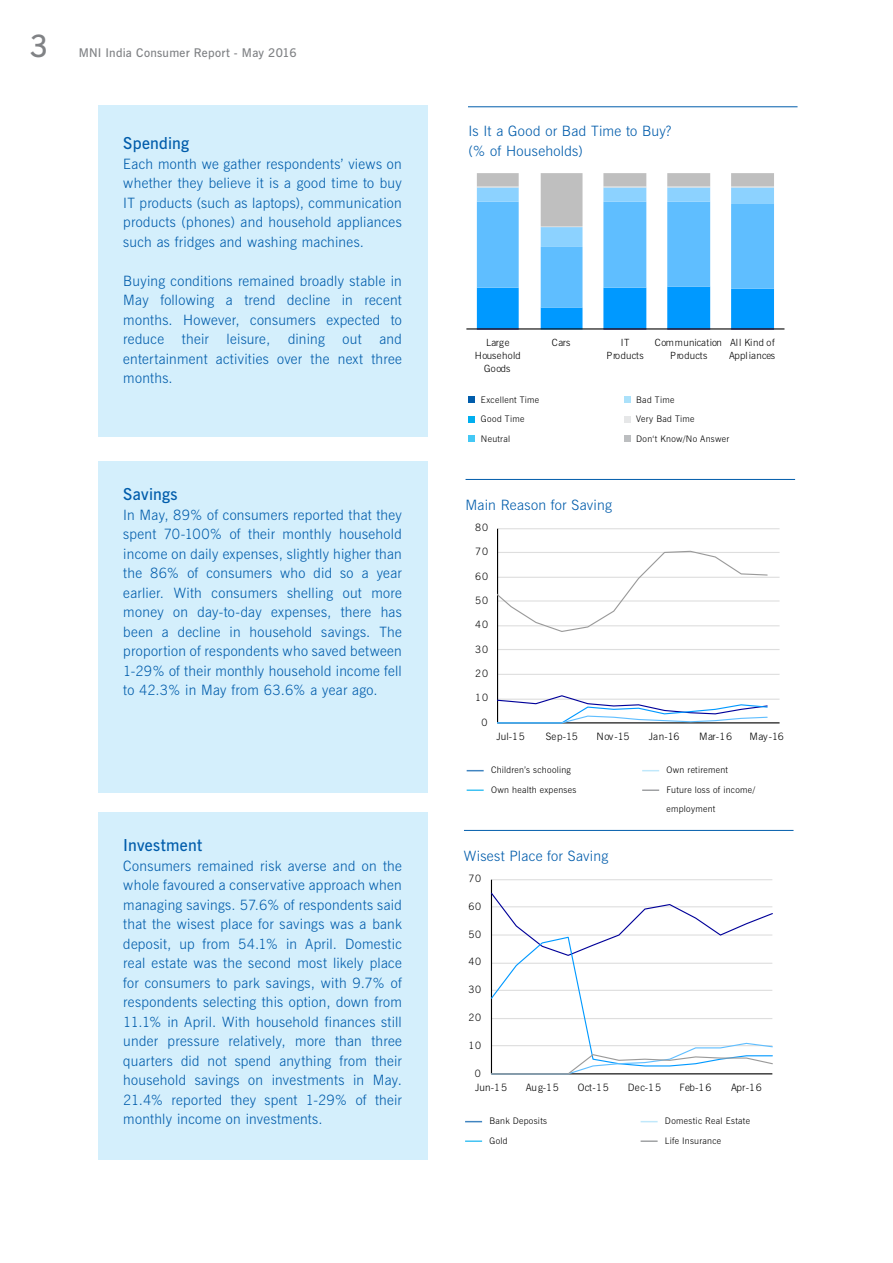
<style>
.page{position:relative;width:893px;height:1263px;background:#fff}
.page>*{position:absolute;margin:0;border:0;box-sizing:border-box;transform-origin:0 0}
.t1{font:30.75px "News Gothic Dm BT";color:#808285}
.t2{font:16.5px "News Gothic Dm BT";letter-spacing:.015em;color:#005cab}
.t3{font:14.25px/19.5px "News Gothic Lt BT";letter-spacing:.02em;color:#005cab;text-align:justify}
.t4{font:12px "News Gothic Dm BT";letter-spacing:.02em;color:#808285}
.t5{font:10.2px "News Gothic Lt BT";letter-spacing:.075em;color:#000}
.t6{font:9.9px/13.2px "News Gothic Lt BT";letter-spacing:.02em;color:#000;text-align:center}
.t7{font:9.9px/13.2px "News Gothic Lt BT";letter-spacing:.04em;color:#000;text-align:center}
.t8{font:9px/19.5px "News Gothic Lt BT";letter-spacing:.035em;color:#000}
</style>
<div class="page">
<div style="left:98px;top:106px;width:329px;height:331px;background:#d4effc"></div>
<svg style="left:477px;top:173px;width:297px;height:155px"></svg>
<hr style="left:466px;top:328px;width:318px;height:1px;background:#000">
<hr style="left:468px;top:106px;width:329px;height:1px;background:#005cab">
<svg style="left:469px;top:397px;width:6px;height:6px"></svg>
<svg style="left:624px;top:397px;width:6px;height:6px"></svg>
<svg style="left:469px;top:416px;width:6px;height:6px"></svg>
<svg style="left:624px;top:416px;width:6px;height:6px"></svg>
<svg style="left:469px;top:436px;width:6px;height:6px"></svg>
<svg style="left:624px;top:436px;width:6px;height:6px"></svg>
<div style="left:98px;top:461px;width:329px;height:332px;background:#d4effc"></div>
<div style="left:98px;top:812px;width:329px;height:348px;background:#d4effc"></div>
<hr style="left:498px;top:699px;width:282px;height:1px;background:#dedede">
<hr style="left:498px;top:674px;width:282px;height:1px;background:#dedede">
<hr style="left:498px;top:649px;width:282px;height:1px;background:#dedede">
<hr style="left:498px;top:625px;width:282px;height:1px;background:#dedede">
<hr style="left:498px;top:600px;width:282px;height:1px;background:#dedede">
<hr style="left:498px;top:577px;width:282px;height:1px;background:#dedede">
<hr style="left:498px;top:552px;width:282px;height:1px;background:#dedede">
<hr style="left:498px;top:528px;width:282px;height:1px;background:#dedede">
<hr style="left:497px;top:529px;width:1px;height:194px;background:#000">
<hr style="left:498px;top:722px;width:282px;height:1px;background:#000">
<svg style="left:497px;top:695px;width:271px;height:28px"></svg>
<svg style="left:497px;top:550px;width:271px;height:83px"></svg>
<hr style="left:466px;top:479px;width:329px;height:1px;background:#005cab">
<svg style="left:642px;top:770px;width:17px;height:1px"></svg>
<svg style="left:642px;top:789px;width:17px;height:2px"></svg>
<svg style="left:467px;top:770px;width:17px;height:1px"></svg>
<svg style="left:467px;top:789px;width:17px;height:2px"></svg>
<hr style="left:491px;top:879px;width:281px;height:1px;background:#dedede">
<hr style="left:491px;top:880px;width:1px;height:194px;background:#000">
<svg style="left:491px;top:892px;width:282px;height:182px"></svg>
<hr style="left:464px;top:830px;width:329px;height:1px;background:#005cab">
<svg style="left:641px;top:1121px;width:17px;height:1px"></svg>
<svg style="left:641px;top:1140px;width:17px;height:2px"></svg>
<svg style="left:465px;top:1121px;width:17px;height:1px"></svg>
<svg style="left:465px;top:1140px;width:17px;height:2px"></svg>
<h1 class="t1" style="left:30px;top:25px;width:20px">3</h1>
<p class="t4" style="left:79px;top:45px;width:220px">MNI India Consumer Report - May 2016</p>
<p class="t2" style="left:123px;top:132px;width:67px">Spending</p>
<p class="t3" style="left:123px;top:154px;width:280px">Each month we gather respondents’ views on whether they believe it is a good time to buy IT products (such as laptops), communication products (phones) and household appliances such as fridges and washing machines.</p>
<p class="t3" style="left:123px;top:271px;width:280px">Buying conditions remained broadly stable in May following a trend decline in recent months. However, consumers expected to reduce their leisure, dining out and entertainment activities over the next three months.</p>
<p class="t2" style="left:123px;top:483px;width:56px">Savings</p>
<p class="t3" style="left:123px;top:505px;width:280px">In May, 89% of consumers reported that they spent 70-100% of their monthly household income on daily expenses, slightly higher than the 86% of consumers who did so a year earlier. With consumers shelling out more money on day-to-day expenses, there has been a decline in household savings. The proportion of respondents who saved between 1-29% of their monthly household income fell to 42.3% in May from 63.6% a year ago.</p>
<p class="t2" style="left:123px;top:834px;width:80px">Investment</p>
<p class="t3" style="left:123px;top:856px;width:280px">Consumers remained risk averse and on the whole favoured a conservative approach when managing savings. 57.6% of respondents said that the wisest place for savings was a bank deposit, up from 54.1% in April. Domestic real estate was the second most likely place for consumers to park savings, with 9.7% of respondents selecting this option, down from 11.1% in April. With household finances still under pressure relatively, more than three quarters did not spend anything from their household savings on investments in May.<br>21.4% reported they spent 1-29% of their monthly income on investments.</p>
<p class="t3" style="left:468px;top:121px;width:204px">Is It a Good or Bad Time to Buy? (% of Households)</p>
<p class="t6" style="left:475px;top:336px;width:47px">Large<br>Household<br>Goods</p>
<p class="t6" style="left:552px;top:336px;width:20px">Cars</p>
<p class="t7" style="left:606px;top:336px;width:39px">IT<br>Products</p>
<p class="t6" style="left:655px;top:336px;width:69px">Communication<br>Products</p>
<p class="t6" style="left:729px;top:336px;width:48px;text-align:left">All Kind of<br>Appliances</p>
<p class="t8" style="left:481px;top:390px;width:60px">Excellent Time<br>Good Time<br>Neutral</p>
<p class="t8" style="left:636px;top:390px;width:95px">Bad Time<br>Very Bad Time<br>Don‘t Know/No Answer</p>
<p class="t3" style="left:466px;top:495px;width:148px">Main Reason for Saving</p>
<p class="t5" style="left:475px;top:521px;width:14px">80</p>
<p class="t5" style="left:475px;top:545px;width:14px">70</p>
<p class="t5" style="left:475px;top:570px;width:14px">60</p>
<p class="t5" style="left:475px;top:594px;width:14px">50</p>
<p class="t5" style="left:475px;top:618px;width:14px">40</p>
<p class="t5" style="left:475px;top:642px;width:14px">30</p>
<p class="t5" style="left:475px;top:667px;width:14px">20</p>
<p class="t5" style="left:475px;top:691px;width:14px">10</p>
<p class="t5" style="left:481px;top:715px;width:8px">0</p>
<p class="t5" style="left:496px;top:730px;width:30px">Jul-15</p>
<p class="t5" style="left:546px;top:730px;width:33px">Sep-15</p>
<p class="t5" style="left:596px;top:730px;width:35px">Nov-15</p>
<p class="t5" style="left:649px;top:730px;width:32px">Jan-16</p>
<p class="t5" style="left:699px;top:730px;width:35px">Mar-16</p>
<p class="t5" style="left:749px;top:730px;width:36px">May-16</p>
<p class="t8" style="left:491px;top:760px;width:87px">Children’s schooling<br>Own health expenses</p>
<p class="t3" style="left:464px;top:846px;width:146px">Wisest Place for Saving</p>
<p class="t5" style="left:468px;top:872px;width:14px">70</p>
<p class="t5" style="left:468px;top:900px;width:14px">60</p>
<p class="t5" style="left:468px;top:927px;width:14px">50</p>
<p class="t5" style="left:468px;top:955px;width:14px">40</p>
<p class="t5" style="left:468px;top:983px;width:14px">30</p>
<p class="t5" style="left:468px;top:1011px;width:14px">20</p>
<p class="t5" style="left:468px;top:1039px;width:14px">10</p>
<p class="t5" style="left:475px;top:1066px;width:8px">0</p>
<p class="t8" style="left:666px;top:760px;width:90px">Own retirement<br>Future loss of income/ employment</p>
<p class="t5" style="left:475px;top:1081px;width:33px">Jun-15</p>
<p class="t5" style="left:526px;top:1081px;width:35px">Aug-15</p>
<p class="t5" style="left:578px;top:1081px;width:32px">Oct-15</p>
<p class="t5" style="left:628px;top:1081px;width:35px">Dec-15</p>
<p class="t5" style="left:679px;top:1081px;width:33px">Feb-16</p>
<p class="t5" style="left:731px;top:1081px;width:32px">Apr-16</p>
<p class="t8" style="left:489px;top:1111px;width:59px">Bank Deposits<br>Gold</p>
<p class="t8" style="left:665px;top:1111px;width:87px">Domestic Real Estate<br>Life Insurance</p>
</div>
